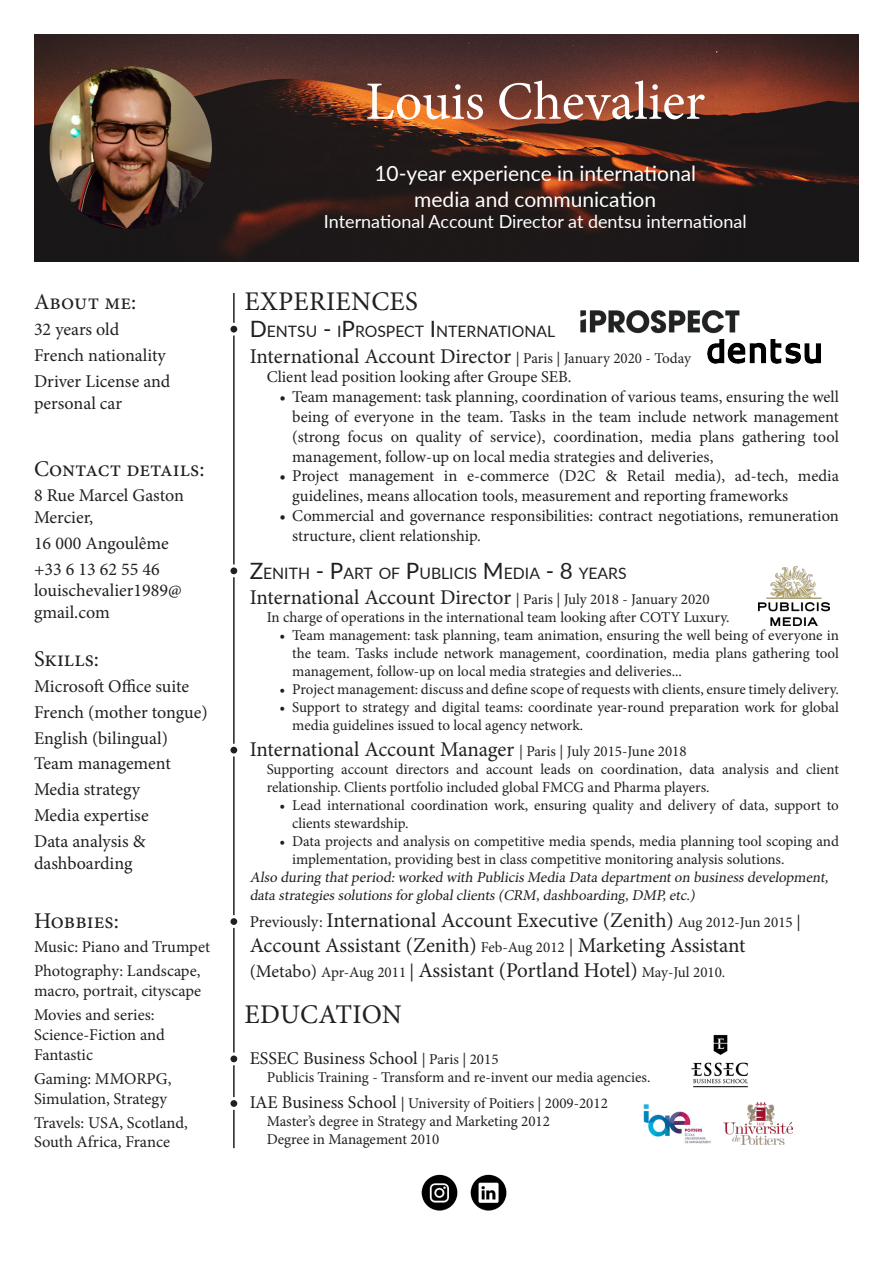
<style>
.page{position:relative;width:893px;height:1263px;background:#fff}
.page>*{position:absolute;margin:0;border:0;box-sizing:border-box;transform-origin:0 0}
.t1{font:54px "Minion Pro";color:#fff}
.t2{font:27px "Minion Pro";letter-spacing:.01em;color:#231f20}
.t3{font:22.5px "Minion Pro";color:#231f20}
.t4{font:21px/25.2px "Minion Pro";letter-spacing:-.015em;color:#231f20}
.t5{font:21px "Lato";color:#fff}
.t6{font:18px/21.6px "Minion Pro";color:#231f20}
.t7{font:18px "Lato";color:#fff}
.t8{font:16.5px/19.8px "Minion Pro";color:#231f20}
.t9{font:15.75px "Lato";color:#231f20}
.t10{font:15px/18px "Minion Pro";letter-spacing:-.005em;color:#231f20}
.t11{font:italic 15px/18px "Minion Pro";letter-spacing:-.21em;color:#231f20}
.s1{font-size:22.5px}
.s2{font-size:15px}
.s3{font-size:16.5px}
.s4{font-size:18px}
</style>
<div class="page">
<img style="left:34px;top:34px;width:825px;height:227px">
<img style="left:49px;top:66px;width:163px;height:163px;border-radius:81px">
<hr style="left:233px;top:293px;width:2px;height:855px;background:#231f20">
<div style="left:229px;top:566px;width:10px;height:10px;background:#231f20;border-radius:50%"></div>
<div style="left:227px;top:564px;width:13px;height:13px;border:3px solid #fff;border-radius:50%"></div>
<div style="left:229px;top:745px;width:10px;height:10px;background:#231f20;border-radius:50%"></div>
<div style="left:227px;top:744px;width:13px;height:12px;border:3px solid #fff;border-radius:50%"></div>
<div style="left:229px;top:917px;width:10px;height:9px;background:#231f20;border-radius:50%"></div>
<div style="left:227px;top:915px;width:13px;height:13px;border:3px solid #fff;border-radius:50%"></div>
<div style="left:229px;top:1054px;width:10px;height:10px;background:#231f20;border-radius:50%"></div>
<div style="left:227px;top:1052px;width:13px;height:13px;border:3px solid #fff;border-radius:50%"></div>
<div style="left:229px;top:1098px;width:10px;height:10px;background:#231f20;border-radius:50%"></div>
<div style="left:227px;top:1097px;width:13px;height:13px;border:3px solid #fff;border-radius:50%"></div>
<img style="left:643px;top:1104px;width:68px;height:40px">
<img style="left:691px;top:1034px;width:57px;height:54px">
<img style="left:758px;top:566px;width:71px;height:60px">
<img style="left:724px;top:1103px;width:68px;height:41px">
<img style="left:421px;top:1174px;width:37px;height:37px">
<img style="left:470px;top:1174px;width:37px;height:37px">
<div style="left:229px;top:324px;width:10px;height:10px;background:#231f20;border-radius:50%"></div>
<div style="left:227px;top:323px;width:13px;height:13px;border:3px solid #fff;border-radius:50%"></div>
<img style="left:580px;top:310px;width:160px;height:24px">
<img style="left:708px;top:339px;width:113px;height:24px">
<p class="t3" style="left:34px;top:287px;width:104px">About me:</p>
<p class="t6" style="left:34px;top:319px;width:87px">32 years old</p>
<p class="t6" style="left:34px;top:345px;width:133px">French nationality</p>
<p class="t6" style="left:34px;top:370px;width:138px">Driver License and personal car</p>
<p class="t3" style="left:34px;top:453px;width:172px">Contact details:</p>
<p class="t6" style="left:34px;top:485px;width:151px">8 Rue Marcel Gaston<br>Mercier,</p>
<p class="t6" style="left:34px;top:532px;width:136px">16 000 Angoulême</p>
<p class="t6" style="left:34px;top:558px;width:149px">+33 6 13 62 55 46 louischevalier1989@ gmail.com</p>
<p class="t3" style="left:34px;top:644px;width:66px">Skills:</p>
<p class="t6" style="left:34px;top:675px;width:157px">Microsoft Office suite</p>
<p class="t6" style="left:34px;top:701px;width:175px">French (mother tongue)</p>
<p class="t6" style="left:34px;top:727px;width:135px">English (bilingual)</p>
<p class="t6" style="left:34px;top:753px;width:138px">Team management</p>
<p class="t6" style="left:34px;top:779px;width:108px">Media strategy</p>
<p class="t6" style="left:34px;top:805px;width:116px">Media expertise</p>
<p class="t6" style="left:34px;top:830px;width:113px">Data analysis &amp; dashboarding</p>
<p class="t3" style="left:34px;top:906px;width:86px">Hobbies:</p>
<p class="t8" style="left:34px;top:937px;width:178px">Music: Piano and Trumpet</p>
<p class="t8" style="left:34px;top:961px;width:169px">Photography: Landscape, macro, portrait, cityscape</p>
<p class="t8" style="left:34px;top:1005px;width:132px">Movies and series:<br>Science-Fiction and<br>Fantastic</p>
<p class="t8" style="left:34px;top:1068px;width:139px">Gaming: MMORPG,<br>Simulation, Strategy</p>
<p class="t8" style="left:34px;top:1112px;width:155px">Travels: USA, Scotland,<br>South Africa, France</p>
<p class="t1" style="left:365px;top:65px;width:341px">Louis Chevalier</p>
<p class="t5" style="left:374px;top:159px;width:323px">10-year experience in international</p>
<p class="t5" style="left:414px;top:184px;width:243px">media and communication</p>
<p class="t7" style="left:324px;top:209px;width:424px">International Account Director at dentsu international</p>
<p class="t2" style="left:245px;top:284px;width:175px">EXPERIENCES</p>
<p class="t9" style="left:250px;top:320px;width:307px"><span class="s1">D</span> ENTSU <span class="s1">-</span> I<span class="s1">P</span>ROSPECT <span class="s1">I</span> NTERNATIONAL</p>
<p class="t4" style="left:250px;top:343px;width:443px">International Account Director <span class="s2">| Paris | January 2020 - Today</span></p>
<p class="t8" style="left:267px;top:367px;width:306px">Client lead position looking after Groupe SEB.</p>
<p class="t8" style="left:292px;top:387px;width:548px;text-align:justify;text-indent:-13px">• Team management: task planning, coordination of various teams, ensuring the well being of everyone in the team. Tasks in the team include network management (strong focus on quality of service), coordination, media plans gathering tool management, follow-up on local media strategies and deliveries,</p>
<p class="t8" style="left:292px;top:466px;width:548px;text-indent:-13px">• Project management in e-commerce (D2C &amp; Retail media), ad-tech, media guidelines, means allocation tools, measurement and reporting frameworks</p>
<p class="t8" style="left:292px;top:506px;width:548px;text-indent:-13px">• Commercial and governance responsibilities: contract negotiations, remuneration structure, client relationship.</p>
<p class="t9" style="left:250px;top:562px;width:378px"><span class="s1">Z</span>ENITH <span class="s1">- P</span>ART OF <span class="s1">P</span>UBLICIS <span class="s1">M</span>EDIA <span class="s1">- 8</span> YEARS</p>
<p class="t4" style="left:250px;top:585px;width:461px">International Account Director <span class="s2">| Paris | July 2018 - January 2020</span></p>
<p class="t10" style="left:267px;top:609px;width:465px">In charge of operations in the international team looking after COTY Luxury.</p>
<p class="t10" style="left:292px;top:627px;width:548px;text-align:justify;text-indent:-13px">• Team management: task planning, team animation, ensuring the well being of everyone in the team. Tasks include network management, coordination, media plans gathering tool management, follow-up on local media strategies and deliveries...</p>
<p class="t10" style="left:279px;top:681px;width:561px">• Project management: discuss and define scope of requests with clients, ensure timely delivery.</p>
<p class="t10" style="left:292px;top:699px;width:548px;text-indent:-13px">• Support to strategy and digital teams: coordinate year-round preparation work for global media guidelines issued to local agency network.</p>
<p class="t4" style="left:250px;top:737px;width:438px">International Account Manager <span class="s2">| Paris | July 2015-June 2018</span></p>
<p class="t10" style="left:267px;top:761px;width:574px">Supporting account directors and account leads on coordination, data analysis and client relationship. Clients portfolio included global FMCG and Pharma players.</p>
<p class="t10" style="left:292px;top:797px;width:548px;text-indent:-13px">• Lead international coordination work, ensuring quality and delivery of data, support to clients stewardship.</p>
<p class="t10" style="left:292px;top:833px;width:548px;text-indent:-13px">• Data projects and analysis on competitive media spends, media planning tool scoping and implementation, providing best in class competitive monitoring analysis solutions.</p>
<p class="t11" style="left:250px;top:869px;width:583px">Also during thatperiod:worked with PublicisMedia Data departmenton businessdevelopment, data strategiessolutionsforglobalclients(CRM,dashboarding,DMP,etc.)</p>
<p class="t4" style="left:250px;top:908px;width:553px"><span class="s3">Previously:</span> International Account Executive (Zenith) <span class="s2">Aug 2012-Jun 2015</span> <span class="s3">|<br></span>Account Assistant (Zenith) <span class="s2">Feb-Aug 2012</span> <span class="s4">|</span> Marketing Assistant <span class="s4">(Metabo)</span> <span class="s2">Apr-Aug 2011</span> <span class="s4">|</span> Assistant (Portland Hotel) <span class="s2">May-Jul 2010.</span></p>
<p class="t2" style="left:245px;top:996px;width:159px">EDUCATION</p>
<p class="t6" style="left:250px;top:1048px;width:250px">ESSEC Business School <span class="s2">| Paris | 2015</span></p>
<p class="t10" style="left:267px;top:1069px;width:385px">Publicis Training - Transform and re-invent our media agencies.</p>
<p class="t10" style="left:250px;top:1094px;width:360px"><span class="s4">IAE Business School</span> | University of Poitiers | 2009-2012</p>
<p class="t10" style="left:267px;top:1112px;width:285px">Master’s degree in Strategy and Marketing 2012</p>
<p class="t10" style="left:267px;top:1130px;width:174px">Degree in Management 2010</p>
</div>
